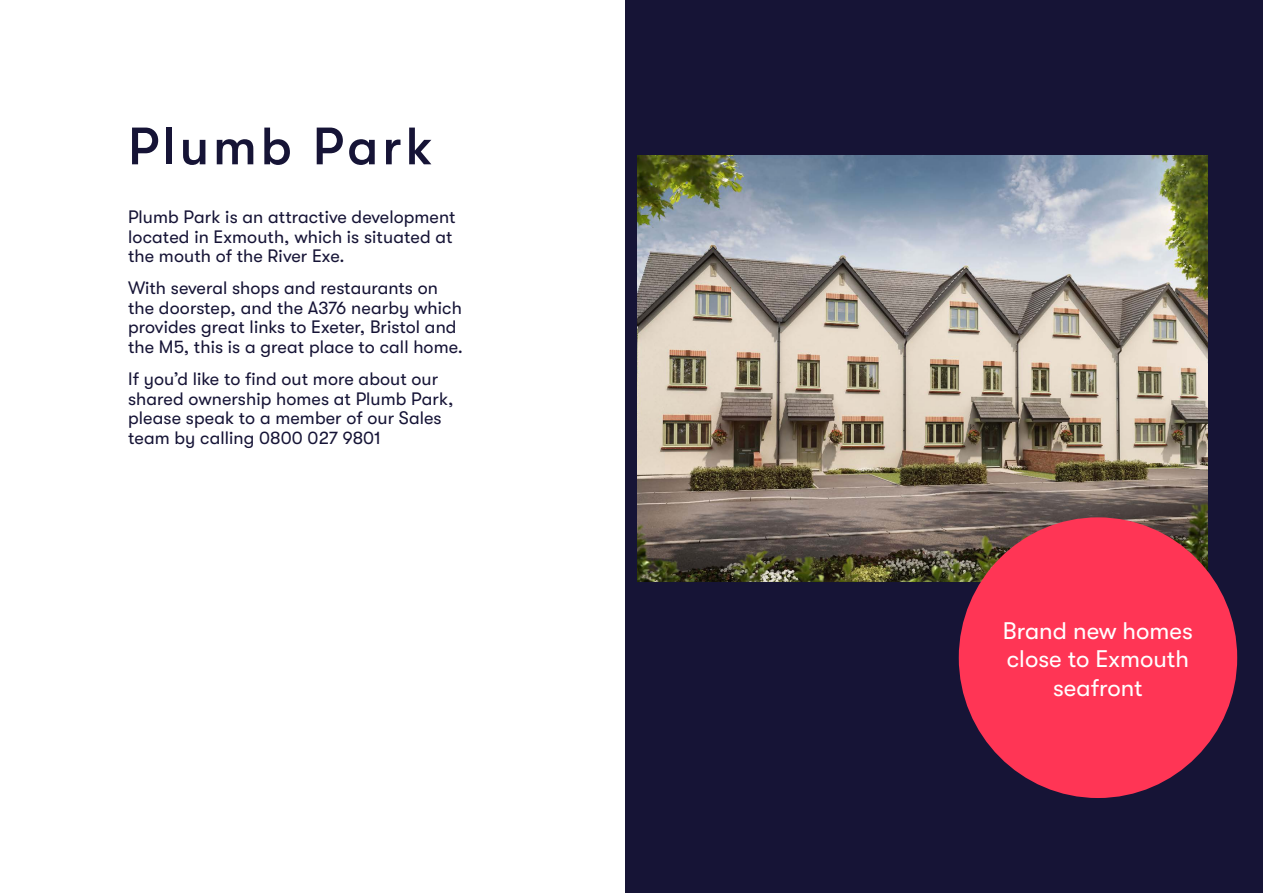
<style>
.page{position:relative;width:1263px;height:893px;background:#fff}
.page>*{position:absolute;margin:0;border:0;box-sizing:border-box;transform-origin:0 0}
.t1{font:500 52.5px "GT Walsheim Pro";letter-spacing:.075em;color:#161436}
.t2{font:24px/28.8px "GT Walsheim Pro";color:#fff;text-align:center}
.t3{font:18px/19.5px "GT Walsheim Pro";letter-spacing:.005em;color:#161436}
</style>
<div class="page">
<div style="left:625px;top:0;width:638px;height:893px;background:#161436"></div>
<img style="left:638px;top:155px;width:570px;height:426px">
<div style="left:959px;top:517px;width:278px;height:281px;background:#ff3555;border-radius:50%"></div>
<h1 class="t1" style="left:128px;top:117px;width:306px">Plumb Park</h1>
<p class="t3" style="left:128px;top:207px;width:329px">Plumb Park is an attractive development located in Exmouth, which is situated at the mouth of the River Exe.</p>
<p class="t3" style="left:128px;top:279px;width:336px">With several shops and restaurants on the doorstep, and the A376 nearby which provides great links to Exeter, Bristol and the M5, this is a great place to call home.</p>
<p class="t3" style="left:128px;top:369px;width:327px">If you’d like to find out more about our shared ownership homes at Plumb Park, please speak to a member of our Sales team by calling 0800 027 9801</p>
<h2 class="t2" style="left:1003px;top:616px;width:191px">Brand new homes close to Exmouth seafront</h2>
</div>
